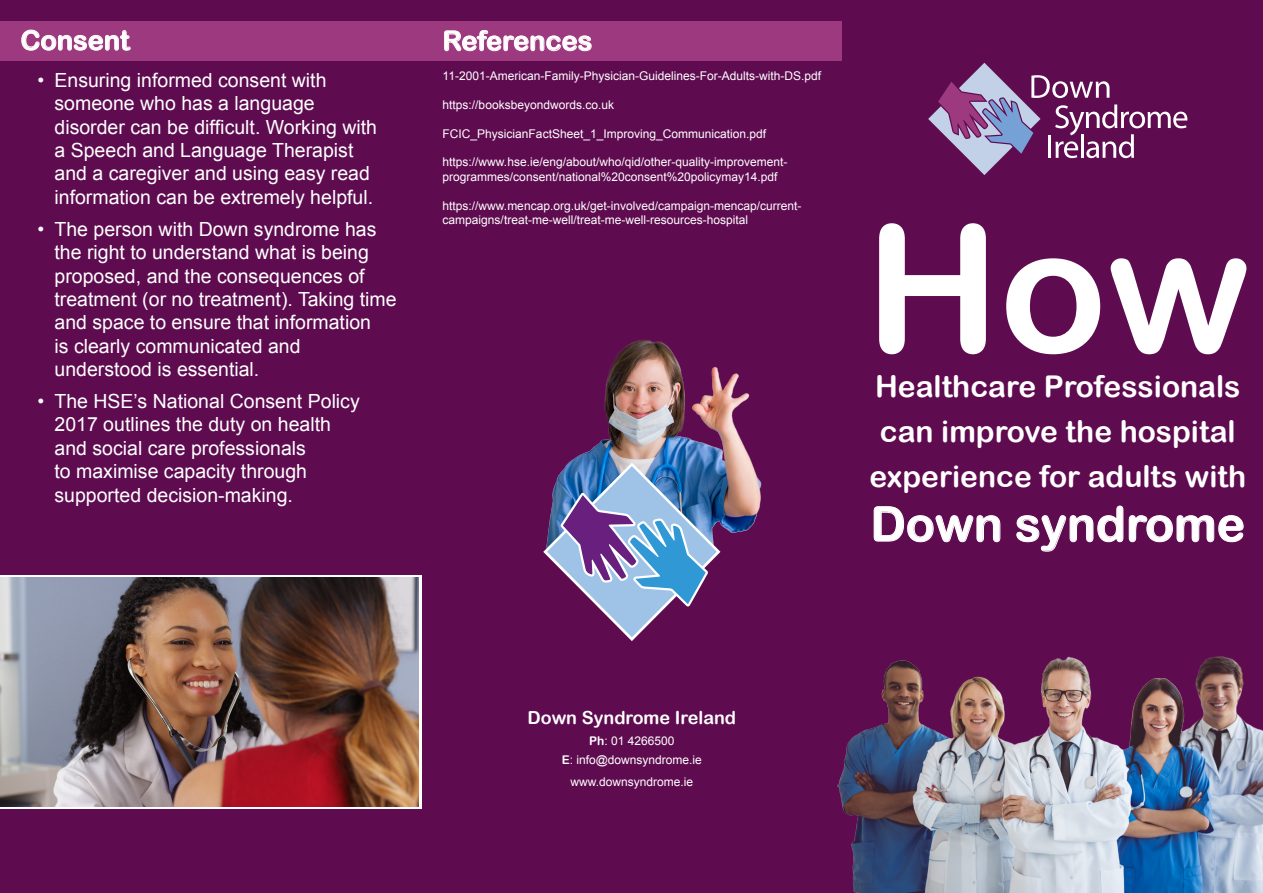
<style>
.page{position:relative;width:1263px;height:893px;background:#5f0b50}
.page>*{position:absolute;margin:0;border:0;box-sizing:border-box;transform-origin:0 0}
.t1{font:177px "Arial Rounded MT Bold";color:#fff}
.t2{font:48px "Arial Rounded MT Bold";color:#fff}
.t3{font:30px/45px "Arial Rounded MT Bold";color:#fff;text-align:center}
.t4{font:27px "Arial Rounded MT Bold";color:#fff}
.t5{font:19.5px/23.4px "Arial";color:#fff}
.t6{font:18px "Arial Rounded MT Bold";color:#fff}
.t7{font:12px/14.4px "Arial";color:#fff}
.s1{font-family:"Arial Rounded MT Bold"}
</style>
<div class="page">
<svg style="left:928px;top:63px;width:259px;height:112px"></svg>
<img style="left:837px;top:656px;width:426px;height:237px">
<svg style="left:873px;top:506px;width:128px;height:37px"></svg>
<svg style="left:1016px;top:505px;width:228px;height:47px"></svg>
<img style="left:568px;top:340px;width:194px;height:213px">
<svg style="left:543px;top:463px;width:177px;height:178px"></svg>
<div style="left:421px;top:21px;width:421px;height:40px;background:#9d397e"></div>
<svg style="left:444px;top:30px;width:148px;height:22px"></svg>
<div style="left:0;top:21px;width:420px;height:40px;background:#9d397e"></div>
<svg style="left:0;top:576px;width:421px;height:233px;background:#d2c7c8"></svg>
<img style="left:0;top:578px;width:418px;height:228px">
<svg style="left:21px;top:29px;width:110px;height:22px"></svg>
<p class="t4" style="left:21px;top:24px;width:111px">Consent</p>
<p class="t5" style="left:55px;top:68px;width:324px;text-indent:-17px">• Ensuring informed consent with someone who has a language disorder can be difficult. Working with a Speech and Language Therapist and a caregiver and using easy read information can be extremely helpful.</p>
<p class="t5" style="left:55px;top:217px;width:344px;text-indent:-17px">• The person with Down syndrome has the right to understand what is being proposed, and the consequences of treatment (or no treatment). Taking time and space to ensure that information<br>is clearly communicated and understood is essential.</p>
<p class="t5" style="left:55px;top:389px;width:307px;text-indent:-17px">• The HSE’s National Consent Policy<br>2017 outlines the duty on health and social care professionals<br>to maximise capacity through supported decision-making.</p>
<p class="t4" style="left:443px;top:25px;width:151px">References</p>
<p class="t7" style="left:443px;top:69px;width:380px">11-2001-American-Family-Physician-Guidelines-For-Adults-with-DS.pdf</p>
<p class="t7" style="left:443px;top:97px;width:173px">https://booksbeyondwords.co.uk</p>
<p class="t7" style="left:443px;top:126px;width:325px">FCIC_PhysicianFactSheet_1_Improving_Communication.pdf</p>
<p class="t7" style="left:443px;top:155px;width:346px">https://www.hse.ie/eng/about/who/qid/other-quality-improvement&shy;programmes/consent/national%20consent%20policymay14.pdf</p>
<p class="t7" style="left:443px;top:198px;width:360px">https://www.mencap.org.uk/get-involved/campaign-mencap/current&shy;campaigns/treat-me-well/treat-me-well-resources-hospital</p>
<p class="t1" style="left:865px;top:185px;width:387px">How</p>
<p class="t3" style="left:869px;top:364px;width:378px">Healthcare Professionals can improve the hospital experience for adults with</p>
<p class="t2" style="left:870px;top:496px;width:376px">Down syndrome</p>
<p class="t6" style="left:527px;top:706px;width:210px">Down Syndrome Ireland</p>
<p class="t7" style="left:589px;top:733px;width:87px"><span class="s1">Ph</span>: 01 4266500</p>
<p class="t7" style="left:562px;top:753px;width:142px"><span class="s1">E</span>: info@downsyndrome.ie</p>
<p class="t7" style="left:570px;top:774px;width:124px">www.downsyndrome.ie</p>
</div>
